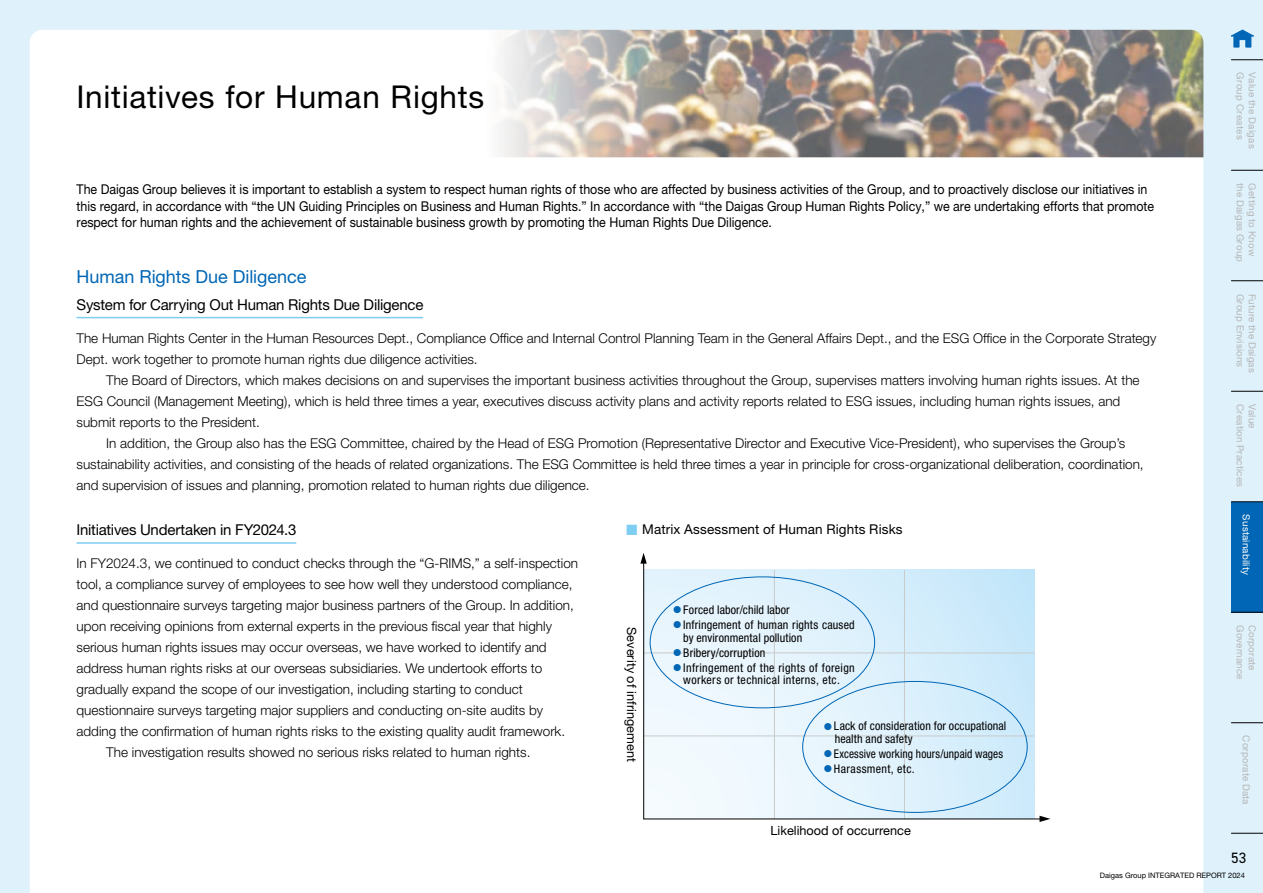
<style>
.page{position:relative;width:1263px;height:893px;background:#dff2fc}
.page>*{position:absolute;margin:0;border:0;box-sizing:border-box;transform-origin:0 0}
.t1{font:31.5px "Helvetica Neue LT Std";letter-spacing:.025em;color:#000}
.t2{font:18px "Helvetica Neue LT Std";letter-spacing:-.005em;color:#0066b5}
.t3{font:15px "Helvetica Neue LT Std";letter-spacing:-.015em;color:#000}
.t4{font:15px "DIN2014";color:#000}
.t5{font:300 13.5px/21px "Helvetica Neue LT Std";color:#000}
.t6{font:13.5px/16.5px "Helvetica Neue LT Std";color:#000;scale:.92 1}
.t7{font:13.5px "Helvetica Neue LT Std";color:#000}
.t8{font:12.75px "Helvetica Neue LT Std";color:#000}
.t9{font:condensed 12px/15px "Helvetica Neue LT Std";letter-spacing:.015em;color:#000}
.t10{font:condensed 12px/15px "Helvetica Neue LT Std";letter-spacing:.015em;color:#000;scale:.95 1}
.t11{font:9.75px "Helvetica Neue LT Std";letter-spacing:.02em;color:#b5b6b6}
.t12{font:9.75px "Helvetica Neue LT Std";letter-spacing:.02em;color:#fff}
.t13{font:7.5px "Helvetica Neue LT Std";color:#000}
.s1{font-family:"Hiragino UD Sans Std N W5";color:#7ecef4}
.s2{font-family:"UD Shin Go NT Pr 6 N";font-weight:300;font-stretch:normal;font-size:11.7px;color:#0066b5}
</style>
<div class="page">
<div style="left:30px;top:30px;width:1173px;height:863px;background:#fff"></div>
<img style="left:480px;top:30px;width:723px;height:127px">
<hr style="left:77px;top:317px;width:346px;height:1px;background:#7ecef4">
<hr style="left:77px;top:542px;width:219px;height:2px;background:#7ecef4">
<svg style="left:643px;top:559px;width:401px;height:261px"></svg>
<svg style="left:640px;top:553px;width:7px;height:11px"></svg>
<svg style="left:1039px;top:816px;width:11px;height:6px"></svg>
<div style="left:67px;top:73px;width:428px;height:54px;background:#fff"></div>
<div style="left:1231px;top:502px;width:32px;height:110px;background:#0066b5"></div>
<hr style="left:1231px;top:59px;width:32px;height:1px;background:#000">
<hr style="left:1231px;top:170px;width:32px;height:1px;background:#000">
<hr style="left:1231px;top:280px;width:32px;height:1px;background:#000">
<hr style="left:1231px;top:391px;width:32px;height:1px;background:#000">
<hr style="left:1231px;top:501px;width:32px;height:1px;background:#000">
<hr style="left:1231px;top:612px;width:32px;height:1px;background:#000">
<hr style="left:1231px;top:722px;width:32px;height:1px;background:#000">
<hr style="left:1231px;top:833px;width:32px;height:1px;background:#000">
<svg style="left:1231px;top:29px;width:23px;height:19px"></svg>
<h1 class="t1" style="left:77px;top:78px;width:409px">Initiatives for Human Rights</h1>
<p class="t6" style="left:77px;top:181px;width:1173px">The Daigas Group believes it is important to establish a system to respect human rights of those who are affected by business activities of the Group, and to proactively disclose our initiatives in this regard, in accordance with “the UN Guiding Principles on Business and Human Rights.” In accordance with “the Daigas Group Human Rights Policy,” we are undertaking efforts that promote respect for human rights and the achievement of sustainable business growth by promoting the Human Rights Due Diligence.</p>
<h2 class="t2" style="left:77px;top:266px;width:231px">Human Rights Due Diligence</h2>
<p class="t3" style="left:77px;top:296px;width:348px">System for Carrying Out Human Rights Due Diligence</p>
<p class="t5" style="left:77px;top:327px;width:1081px">The Human Rights Center in the Human Resources Dept., Compliance Office and Internal Control Planning Team in the General Affairs Dept., and the ESG Office in the Corporate Strategy<br>Dept. work together to promote human rights due diligence activities.</p>
<p class="t5" style="left:77px;top:369px;width:1064px;text-indent:30px">The Board of Directors, which makes decisions on and supervises the important business activities throughout the Group, supervises matters involving human rights issues. At the<br>ESG Council (Management Meeting), which is held three times a year, executives discuss activity plans and activity reports related to ESG issues, including human rights issues, and submit reports to the President.</p>
<p class="t5" style="left:77px;top:432px;width:1068px;text-indent:30px">In addition, the Group also has the ESG Committee, chaired by the Head of ESG Promotion (Representative Director and Executive Vice-President), who supervises the Group’s sustainability activities, and consisting of the heads of related organizations. The ESG Committee is held three times a year in principle for cross-organizational deliberation, coordination, and supervision of issues and planning, promotion related to human rights due diligence.</p>
<p class="t3" style="left:77px;top:521px;width:222px">Initiatives Undertaken in FY2024.3</p>
<p class="t5" style="left:77px;top:553px;width:503px">In FY2024.3, we continued to conduct checks through the “G-RIMS,” a self-inspection</p>
<p class="t5" style="left:77px;top:574px;width:497px">tool, a compliance survey of employees to see how well they understood compliance,</p>
<p class="t5" style="left:77px;top:595px;width:499px">and questionnaire surveys targeting major business partners of the Group. In addition,</p>
<p class="t5" style="left:77px;top:616px;width:477px">upon receiving opinions from external experts in the previous fiscal year that highly</p>
<p class="t5" style="left:77px;top:637px;width:472px">serious human rights issues may occur overseas, we have worked to identify and</p>
<p class="t5" style="left:77px;top:658px;width:467px">address human rights risks at our overseas subsidiaries. We undertook efforts to</p>
<p class="t5" style="left:77px;top:679px;width:448px">gradually expand the scope of our investigation, including starting to conduct</p>
<p class="t5" style="left:77px;top:700px;width:468px">questionnaire surveys targeting major suppliers and conducting on-site audits by</p>
<p class="t5" style="left:77px;top:721px;width:490px">adding the confirmation of human rights risks to the existing quality audit framework.</p>
<p class="t5" style="left:106px;top:742px;width:426px">The investigation results showed no serious risks related to human rights.</p>
<p class="t7" style="left:625px;top:521px;width:279px"><span class="s1">■</span> Matrix Assessment of Human Rights Risks</p>
<p class="t9" style="left:671px;top:602px;width:185px"><span class="s2">⃝</span>Forced labor/child labor <span class="s2">⃝</span>Infringement of human rights caused</p>
<p class="t9" style="left:671px;top:630px;width:185px;text-indent:12px">by environmental pollution <span class="s2">⃝</span>Bribery/corruption<br><span class="s2">⃝</span>Infringement of the rights of foreign</p>
<p class="t9" style="left:683px;top:673px;width:158px">workers or technical interns, etc.</p>
<p class="t9" style="left:835px;top:719px;width:173px;line-height:12.8px;text-indent:-13px"><span class="s2">⃝</span>Lack of consideration for occupational health and safety</p>
<p class="t10" style="left:822px;top:746px;width:192px"><span class="s2">⃝</span>Excessive working hours/unpaid wages <span class="s2">⃝</span>Harassment, etc.</p>
<p class="t8" style="left:639px;top:627px;width:136px;rotate:90deg">Severity of infringement</p>
<p class="t8" style="left:770px;top:822px;width:142px">Likelihood of occurrence</p>
<p class="t11" style="left:1246px;top:72px;width:69px;rotate:90deg">Group Creates</p>
<p class="t11" style="left:1258px;top:72px;width:78px;rotate:90deg">Value the Daigas</p>
<p class="t11" style="left:1246px;top:183px;width:80px;rotate:90deg">the Daigas Group</p>
<p class="t11" style="left:1258px;top:183px;width:74px;rotate:90deg">Getting to Know</p>
<p class="t11" style="left:1246px;top:294px;width:75px;rotate:90deg">Group Envisions</p>
<p class="t11" style="left:1258px;top:294px;width:81px;rotate:90deg">Future the Daigas</p>
<p class="t11" style="left:1246px;top:404px;width:85px;rotate:90deg">Creation Practices</p>
<p class="t11" style="left:1258px;top:404px;width:26px;rotate:90deg">Value</p>
<p class="t12" style="left:1252px;top:514px;width:62px;rotate:90deg">Sustainability</p>
<p class="t11" style="left:1246px;top:625px;width:56px;rotate:90deg">Governance</p>
<p class="t11" style="left:1258px;top:625px;width:47px;rotate:90deg">Corporate</p>
<p class="t11" style="left:1252px;top:735px;width:71px;rotate:90deg">Corporate Data</p>
<p class="t4" style="left:1231px;top:849px;width:17px">53</p>
<p class="t13" style="left:1100px;top:871px;width:147px">Daigas Group INTEGRATED REPORT 2024</p>
</div>
